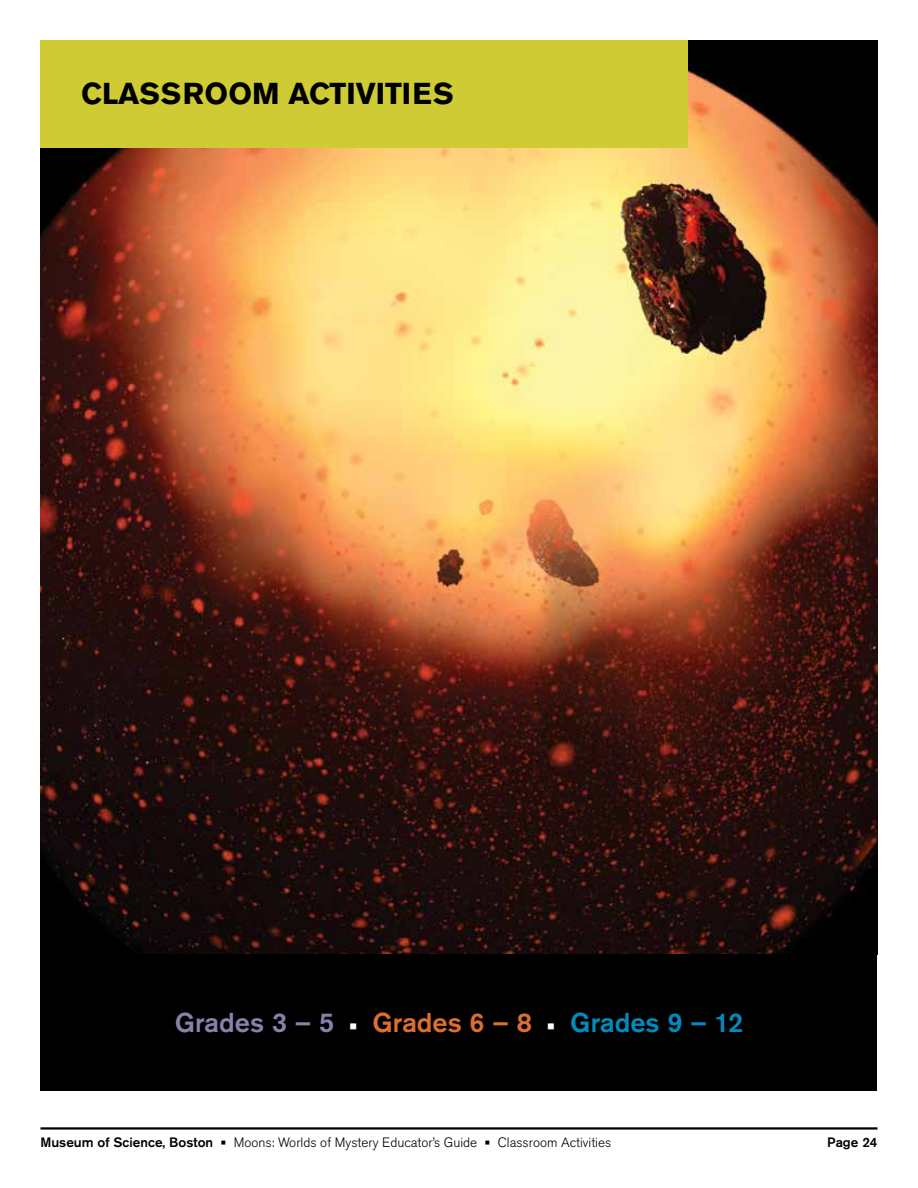
<style>
.page{position:relative;width:918px;height:1188px;background:#fff}
.page>*{position:absolute;margin:0;border:0;box-sizing:border-box;transform-origin:0 0}
.t1{font:700 30px "Akzidenz Grotesk BE";color:#000}
.t2{font:500 27px "Akzidenz Grotesk BE";color:#008bbf}
.t3{font:300 13.5px "Akzidenz Grotesk BE";color:#000}
.t4{font:500 13.5px "Akzidenz Grotesk BE";color:#000}
.s1{color:#8b80a9}
.s2{font-weight:300;color:#fff}
.s3{color:#dc6f30}
.s4{font-weight:500}
.s5{font-size:18px}
</style>
<div class="page">
<img style="left:40px;top:40px;width:838px;height:914px">
<div style="left:40px;top:954px;width:838px;height:136px;background:#000"></div>
<div style="left:40px;top:40px;width:648px;height:108px;background:#cfcb34"></div>
<hr style="left:40px;top:1127px;width:838px;height:3px;background:#000">
<h1 class="t1" style="left:81px;top:76px;width:44px">CLASSROOM</h1>
<h1 class="t1" style="left:288px;top:76px;width:131px">ACTIVITIES</h1>
<h2 class="t2" style="left:175px;top:1006px;width:570px"><span class="s1">Grades 3 – 5</span> <span class="s2">•</span> <span class="s3">Grades 6 – 8</span> <span class="s2">•</span> Grades 9 – 12</h2>
<p class="t3" style="left:40px;top:1135px;width:572px"><span class="s4">Museum of Science, Boston</span> <span class="s5">•</span> Moons: Worlds of Mystery Educator’s Guide <span class="s5">•</span> Classroom Activities</p>
<p class="t4" style="left:827px;top:1134px;width:52px">Page 24</p>
</div>
